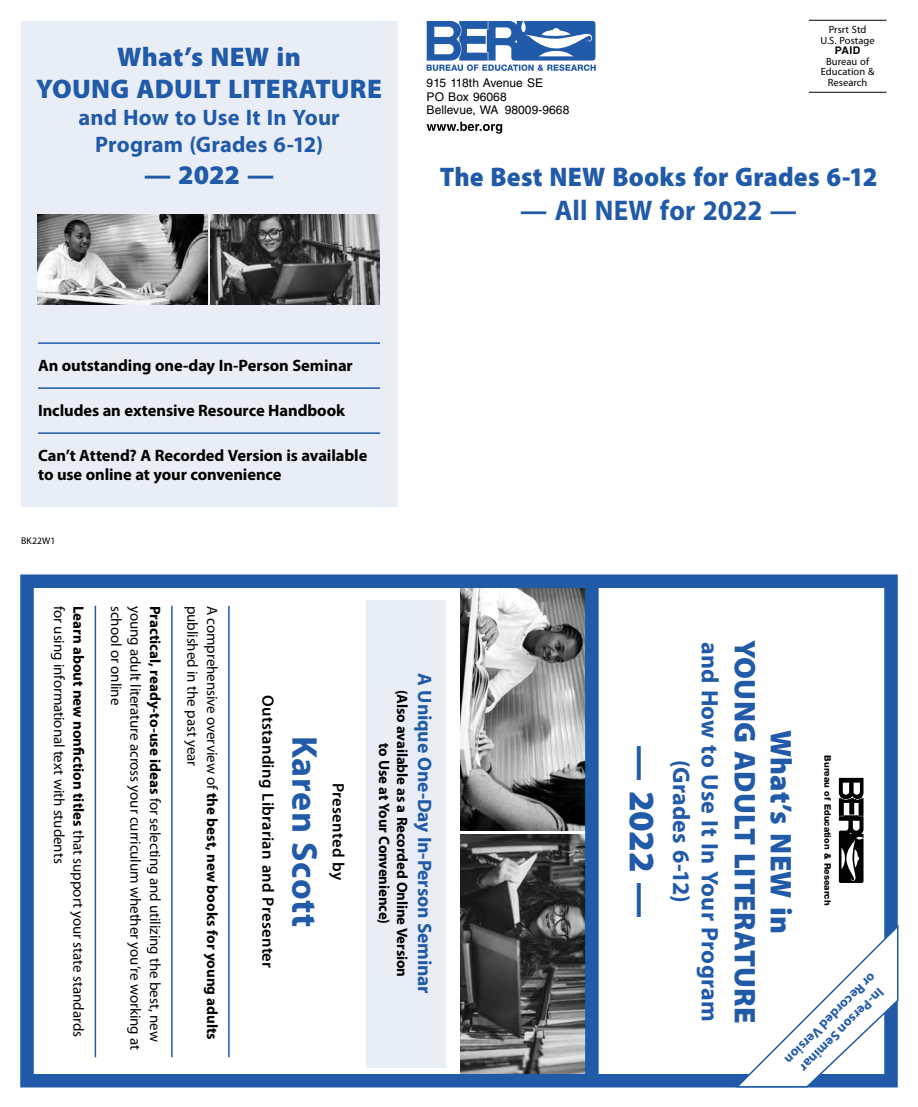
<style>
.page{position:relative;width:918px;height:1107px;background:#fff}
.page>*{position:absolute;margin:0;border:0;box-sizing:border-box;transform-origin:0 0}
.t1{font:700 36px "Myriad Pro";letter-spacing:.015em;color:#215aa8}
.t2{font:900 36px "Myriad Pro";color:#215aa8}
.t3{font:900 30px "Myriad Pro";letter-spacing:.005em;color:#215aa8}
.t4{font:700 28.5px "Myriad Pro";letter-spacing:.005em;color:#215aa8;scale:.95 1}
.t5{font:900 27px/32.4px "Myriad Pro";letter-spacing:.01em;color:#215aa8;text-align:center}
.t6{font:900 27px "Myriad Pro";letter-spacing:.01em;color:#215aa8;scale:.95 1}
.t7{font:700 24px "Myriad Pro";letter-spacing:.005em;color:#215aa8}
.t8{font:700 22.5px/27px "Myriad Pro";letter-spacing:.005em;color:#215aa8;text-align:center}
.t9{font:700 19.5px "Myriad Pro";letter-spacing:-.01em;color:#215aa8}
.t10{font:700 16.5px/19.5px "Myriad Pro";letter-spacing:-.005em;color:#000}
.t11{font:600 16.5px "Myriad Pro";letter-spacing:.015em;color:#000}
.t12{font:15px "Myriad Pro";letter-spacing:-.005em;color:#000}
.t13{font:700 15px/18px "Myriad Pro";letter-spacing:-.01em;color:#000;text-align:center}
.t14{font:700 13.5px/16.2px "Myriad Pro";color:#215aa8}
.t15{font:12px/13.5px "Helvetica LT Std";letter-spacing:.005em;color:#000}
.t16{font:10.5px/10.5px "Myriad Pro";letter-spacing:.005em;color:#000;text-align:center}
.t17{font:700 10.5px "Helvetica LT Std";color:#000}
.t18{font:9.75px "Myriad Pro";letter-spacing:.01em;color:#000}
.t19{font:800 9px "Helvetica Neue LT Std";color:#000}
.s1{font-weight:400}
.s2{font-weight:700}
</style>
<div class="page">
<div style="left:21px;top:21px;width:376px;height:486px;background:#e9eef6"></div>
<hr style="left:38px;top:342px;width:342px;height:2px;background:#215aa8">
<hr style="left:38px;top:387px;width:342px;height:2px;background:#215aa8">
<hr style="left:38px;top:432px;width:342px;height:2px;background:#215aa8">
<hr style="left:228px;top:606px;width:2px;height:451px;background:#215aa8">
<hr style="left:171px;top:606px;width:2px;height:451px;background:#215aa8">
<hr style="left:95px;top:606px;width:1px;height:451px;background:#215aa8">
<hr style="left:809px;top:20px;width:78px;height:1px;background:#000">
<hr style="left:809px;top:92px;width:78px;height:1px;background:#000">
<svg style="left:427px;top:21px;width:169px;height:50px"></svg>
<svg style="left:427px;top:122px;width:75px;height:12px"></svg>
<div style="left:366px;top:600px;width:80px;height:468px;background:#e9eef6"></div>
<svg style="left:839px;top:778px;width:25px;height:105px"></svg>
<img style="left:461px;top:589px;width:124px;height:241px">
<img style="left:461px;top:835px;width:124px;height:238px">
<div style="left:20px;top:574px;width:878px;height:514px;border:14px solid #215aa8"></div>
<div style="left:585px;top:579px;width:14px;height:504px;background:#215aa8"></div>
<img style="left:38px;top:214px;width:169px;height:91px">
<img style="left:210px;top:214px;width:170px;height:91px">
<svg style="left:734px;top:924px;width:165px;height:164px"></svg>
<h3 class="t5" style="left:36px;top:39px;width:347px">What’s NEW in<br>YOUNG ADULT LITERATURE</h3>
<h3 class="t8" style="left:78px;top:103px;width:263px">and How to Use It In Your<br>Program (Grades 6-12)</h3>
<h3 class="t5" style="left:144px;top:158px;width:131px">— 2022 —</h3>
<p class="t16" style="left:821px;top:24px;width:56px">Prsrt Std<br>U.S. Postage</p>
<p class="t17" style="left:835px;top:44px;width:27px">PAID</p>
<p class="t16" style="left:821px;top:56px;width:55px">Bureau of<br>Education &amp;</p>
<p class="t15" style="left:427px;top:76px;width:118px">915 118th Avenue SE</p>
<p class="t16" style="left:828px;top:77px;width:41px">Research</p>
<p class="t15" style="left:427px;top:90px;width:144px">PO Box 96068<br>Bellevue, WA 98009‑9668</p>
<h3 class="t6" style="left:440px;top:159px;width:462px">The Best NEW Books for Grades 6-12</h3>
<h3 class="t4" style="left:520px;top:192px;width:293px">— All NEW for 2022 —</h3>
<p class="t10" style="left:38px;top:355px;width:316px">An outstanding one-day In-Person Seminar</p>
<p class="t10" style="left:38px;top:400px;width:309px">Includes an extensive Resource Handbook</p>
<p class="t10" style="left:38px;top:445px;width:331px">Can’t Attend? A Recorded Version is available to use online at your convenience</p>
<p class="t18" style="left:21px;top:535px;width:36px">BK22W1</p>
<p class="t13" style="left:88px;top:606px;width:433px;rotate:90deg">Learn about new nonfiction titles <span class="s1">that support your state standards</span></p>
<p class="t12" style="left:125px;top:606px;width:101px;rotate:90deg">school or online</p>
<p class="t12" style="left:145px;top:606px;width:446px;rotate:90deg">young adult literature across your curriculum whether you’re working at</p>
<p class="t12" style="left:68px;top:606px;width:259px;rotate:90deg">for using informational text with students</p>
<p class="t13" style="left:222px;top:606px;width:436px;rotate:90deg"><span class="s1">A comprehensive overview of</span> the best, new books for young adults</p>
<p class="t12" style="left:164px;top:606px;width:438px;rotate:90deg"><span class="s2">Practical, ready‑to‑use ideas</span> for selecting and utilizing the best, new</p>
<p class="t12" style="left:202px;top:606px;width:162px;rotate:90deg">published in the past year</p>
<p class="t11" style="left:278px;top:695px;width:275px;rotate:90deg">Outstanding Librarian and Presenter</p>
<h1 class="t1" style="left:328px;top:736px;width:193px;rotate:90deg">Karen Scott</h1>
<p class="t11" style="left:349px;top:783px;width:99px;rotate:90deg">Presented by</p>
<h3 class="t9" style="left:437px;top:673px;width:322px;rotate:90deg">A Unique One-Day In-Person Seminar</h3>
<p class="t13" style="left:412px;top:690px;width:288px;rotate:90deg">(Also available as a Recorded Online Version to Use at Your Convenience)</p>
<h1 class="t2" style="left:666px;top:745px;width:175px;rotate:90deg">— 2022 —</h1>
<h3 class="t7" style="left:726px;top:642px;width:381px;rotate:90deg">and How to Use It In Your Program</h3>
<h2 class="t3" style="left:765px;top:640px;width:385px;rotate:90deg">YOUNG ADULT LITERATURE</h2>
<h3 class="t7" style="left:697px;top:760px;width:144px;rotate:90deg">(Grades 6-12)</h3>
<h2 class="t3" style="left:801px;top:730px;width:205px;rotate:90deg">What’s NEW in</h2>
<p class="t19" style="left:833px;top:755px;width:151px;rotate:90deg">Bureau of Education &amp; Research</p>
<p class="t14" style="left:892px;top:992px;width:125px;text-indent:18px;rotate:135deg">-<br>or Recorded Version</p>
<p class="t14" style="left:888px;top:996px;width:114px;rotate:135deg">In Person Seminar</p>
</div>
